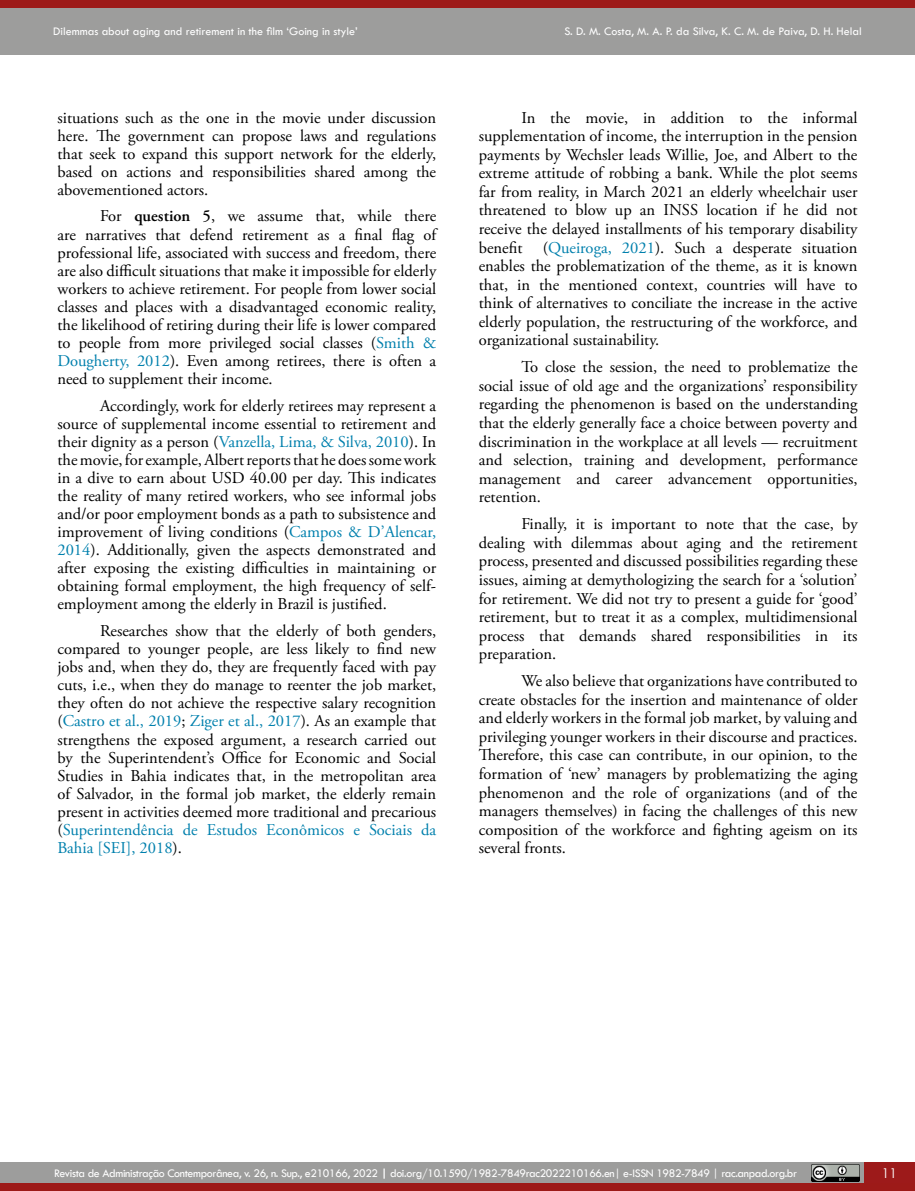
<style>
.page{position:relative;width:915px;height:1191px;background:#fff}
.page>*{position:absolute;margin:0;border:0;box-sizing:border-box;transform-origin:0 0}
.t1{font:16.5px/18px "Adobe Garamond Pro";color:#000;text-align:justify}
.t2{font:13.5px "Century Gothic";color:#fff}
.t3{font:12px "Tw Cen";letter-spacing:-.03em;color:#fff}
.t4{font:12px "Tw Cen";color:#fff}
.s1{font-weight:600}
.s2{color:#0080ad}
.s3{font-weight:700}
</style>
<div class="page">
<div style="left:863px;top:1162px;width:51px;height:21px;background:#9d1a1a"></div>
<div style="left:0;top:0;width:914px;height:54px;background:#9d9d9c"></div>
<div style="left:0;top:0;width:914px;height:7px;background:#9d1a18"></div>
<div style="left:0;top:1162px;width:863px;height:21px;background:#9d9d9c"></div>
<div style="left:0;top:1183px;width:914px;height:8px;background:#9d1a18"></div>
<img style="left:811px;top:1164px;width:48px;height:17px">
<p class="t4" style="left:53px;top:24px;width:306px">Dilemmas about aging and retirement in the film ‘Going in style’</p>
<p class="t4" style="left:564px;top:24px;width:299px">S. D. M. Costa, M. A. P. da Silva, K. C. M. de Paiva, D. H. Helal</p>
<p class="t1" style="left:57px;top:109px;width:380px">situations such as the one in the movie under discussion here. The government can propose laws and regulations that seek to expand this support network for the elderly, based on actions and responsibilities shared among the abovementioned actors.</p>
<p class="t1" style="left:57px;top:208px;width:380px;text-indent:43px">For <span class="s1">question 5</span>, we assume that, while there are narratives that defend retirement as a final flag of professional life, associated with success and freedom, there are also difficult situations that make it impossible for elderly workers to achieve retirement. For people from lower social classes and places with a disadvantaged economic reality, the likelihood of retiring during their life is lower compared to people from more privileged social classes (<span class="s2">Smith &amp; Dougherty, 2012</span>). Even among retirees, there is often a need to supplement their income.</p>
<p class="t1" style="left:57px;top:397px;width:380px;text-indent:43px">Accordingly, work for elderly retirees may represent a source of supplemental income essential to retirement and their dignity as a person (<span class="s2">Vanzella, Lima, &amp; Silva, 2010</span>). In the movie, for example, Albert reports that he does some work in a dive to earn about USD 40.00 per day. This indicates the reality of many retired workers, who see informal jobs and/or poor employment bonds as a path to subsistence and improvement of living conditions (<span class="s2">Campos &amp; D’Alencar, 2014</span>). Additionally, given the aspects demonstrated and after exposing the existing difficulties in maintaining or obtaining formal employment, the high frequency of self&shy;employment among the elderly in Brazil is justified.</p>
<p class="t1" style="left:57px;top:622px;width:380px;text-indent:43px">Researches show that the elderly of both genders, compared to younger people, are less likely to find new jobs and, when they do, they are frequently faced with pay cuts, i.e., when they do manage to reenter the job market, they often do not achieve the respective salary recognition (<span class="s2">Castro et al., 2019</span>; <span class="s2">Ziger et al., 2017</span>). As an example that strengthens the exposed argument, a research carried out by the Superintendent’s Office for Economic and Social Studies in Bahia indicates that, in the metropolitan area of Salvador, in the formal job market, the elderly remain present in activities deemed more traditional and precarious (<span class="s2">Superintendência de Estudos Econômicos e Sociais da Bahia [SEI], 2018</span>).</p>
<p class="t1" style="left:478px;top:109px;width:380px;line-height:18.6px;text-indent:43px">In the movie, in addition to the informal supplementation of income, the interruption in the pension payments by Wechsler leads Willie, Joe, and Albert to the extreme attitude of robbing a bank. While the plot seems far from reality, in March 2021 an elderly wheelchair user threatened to blow up an INSS location if he did not receive the delayed installments of his temporary disability benefit (<span class="s2">Queiroga, 2021</span>). Such a desperate situation enables the problematization of the theme, as it is known that, in the mentioned context, countries will have to think of alternatives to conciliate the increase in the active elderly population, the restructuring of the workforce, and organizational sustainability.</p>
<p class="t1" style="left:478px;top:358px;width:380px;line-height:18.6px;text-indent:43px">To close the session, the need to problematize the social issue of old age and the organizations’ responsibility regarding the phenomenon is based on the understanding that the elderly generally face a choice between poverty and discrimination in the workplace at all levels — recruitment and selection, training and development, performance management and career advancement opportunities, retention.</p>
<p class="t1" style="left:478px;top:515px;width:380px;line-height:18.6px;text-indent:43px">Finally, it is important to note that the case, by dealing with dilemmas about aging and the retirement process, presented and discussed possibilities regarding these issues, aiming at demythologizing the search for a ‘solution’ for retirement. We did not try to present a guide for ‘good’ retirement, but to treat it as a complex, multidimensional process that demands shared responsibilities in its preparation.</p>
<p class="t1" style="left:478px;top:672px;width:380px;line-height:18.6px;text-indent:43px">We also believe that organizations have contributed to create obstacles for the insertion and maintenance of older and elderly workers in the formal job market, by valuing and privileging younger workers in their discourse and practices.<br>Therefore, this case can contribute, in our opinion, to the formation of ‘new’ managers by problematizing the aging phenomenon and the role of organizations (and of the managers themselves) in facing the challenges of this new composition of the workforce and fighting ageism on its several fronts.</p>
<p class="t3" style="left:54px;top:1166px;width:744px">Revista de Administração Contemporânea, v. 26, n. Sup., e210166, 2022 <span class="s3">|</span> doi.org/10.1590/1982-7849rac2022210166.en| e-ISSN 1982-7849 | rac.anpad.org.br</p>
<p class="t2" style="left:881px;top:1163px;width:16px">11</p>
</div>
